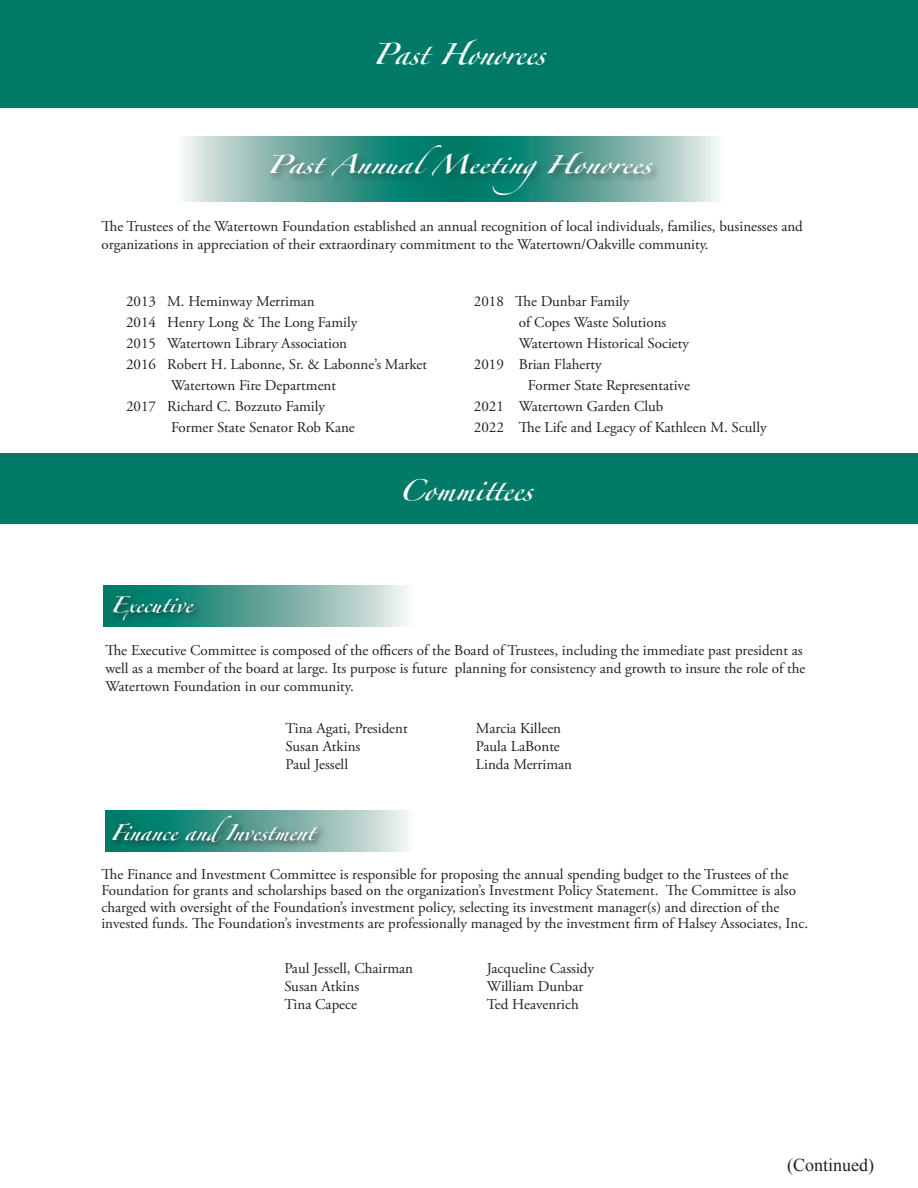
<style>
.page{position:relative;width:918px;height:1188px;background:#fff}
.page>*{position:absolute;margin:0;border:0;box-sizing:border-box;transform-origin:0 0}
.t1{font:48px "Zapfino Forte LT Pro";color:#fff}
.t2{font:41.25px "Zapfino Forte LT Pro";color:#fff;scale:1.16 1}
.t3{font:36px "Zapfino Forte LT Pro";color:#fff}
.t4{font:18px "Times New Roman";color:#231f20}
.t5{font:15px/18px "Adobe Garamond Pro";color:#231f20}
</style>
<div class="page">
<div style="left:0;top:0;width:918px;height:108px;background:#007a67"></div>
<svg style="left:104px;top:585px;width:304px;height:42px;background:#7cb2aa"></svg>
<div style="left:111px;top:594px;width:93px;height:35px;background:#231f20;opacity:.75"></div>
<svg style="left:105px;top:810px;width:304px;height:41px;background:#a7cac4"></svg>
<div style="left:110px;top:813px;width:216px;height:38px;background:#231f20;opacity:.75"></div>
<div style="left:0;top:453px;width:918px;height:71px;background:#007a67"></div>
<svg style="left:182px;top:136px;width:536px;height:65px;background:#a0c6c0"></svg>
<div style="left:269px;top:144px;width:393px;height:61px;background:#231f20;opacity:.4"></div>
<h1 class="t1" style="left:373px;top:19px;width:174px">Past Honorees</h1>
<h2 class="t2" style="left:267px;top:135px;width:333px">Past Annual MeetingHonorees</h2>
<p class="t5" style="left:101px;top:218px;width:703px">The Trustees of the Watertown Foundation established an annual recognition of local individuals, families, businesses and organizations in appreciation of their extraordinary commitment to the Watertown/Oakville community.</p>
<p class="t5" style="left:126px;top:293px;width:190px">2013 M. Heminway Merriman</p>
<p class="t5" style="left:126px;top:314px;width:233px">2014 Henry Long &amp; The Long Family</p>
<p class="t5" style="left:126px;top:335px;width:223px">2015 Watertown Library Association</p>
<p class="t5" style="left:126px;top:356px;width:303px">2016 Robert H. Labonne, Sr. &amp; Labonne’s Market</p>
<p class="t5" style="left:171px;top:377px;width:167px">Watertown Fire Department</p>
<p class="t5" style="left:126px;top:398px;width:201px">2017 Richard C. Bozzuto Family</p>
<p class="t5" style="left:171px;top:419px;width:185px">Former State Senator Rob Kane</p>
<p class="t5" style="left:474px;top:293px;width:157px">2018 The Dunbar Family</p>
<p class="t5" style="left:519px;top:314px;width:149px">of Copes Waste Solutions</p>
<p class="t5" style="left:519px;top:335px;width:172px">Watertown Historical Society</p>
<p class="t5" style="left:474px;top:356px;width:129px">2019 Brian Flaherty</p>
<p class="t5" style="left:528px;top:377px;width:164px">Former State Representative</p>
<p class="t5" style="left:474px;top:398px;width:191px">2021 Watertown Garden Club</p>
<p class="t5" style="left:474px;top:419px;width:294px">2022 The Life and Legacy of Kathleen M. Scully</p>
<h3 class="t3" style="left:110px;top:579px;width:84px">Executive</h3>
<h1 class="t1" style="left:399px;top:456px;width:135px">Committees</h1>
<p class="t5" style="left:105px;top:642px;width:702px">The Executive Committee is composed of the officers of the Board of Trustees, including the immediate past president as well as a member of the board at large. Its purpose is future planning for consistency and growth to insure the role of the<br>Watertown Foundation in our community.</p>
<p class="t5" style="left:286px;top:720px;width:124px">Tina Agati, President<br>Susan Atkins<br>Paul Jessell</p>
<p class="t5" style="left:476px;top:720px;width:98px">Marcia Killeen<br>Paula LaBonte<br>Linda Merriman</p>
<h3 class="t3" style="left:110px;top:807px;width:206px">Finance and Investment</h3>
<p class="t5" style="left:101px;top:866px;width:708px;line-height:16.5px">The Finance and Investment Committee is responsible for proposing the annual spending budget to the Trustees of the Foundation for grants and scholarships based on the organization’s Investment Policy Statement. The Committee is also charged with oversight of the Foundation’s investment policy, selecting its investment manager(s) and direction of the invested funds. The Foundation’s investments are professionally managed by the investment firm of Halsey Associates, Inc.</p>
<p class="t5" style="left:284px;top:959px;width:130px">Paul Jessell, Chairman<br>Susan Atkins<br>Tina Capece</p>
<p class="t5" style="left:487px;top:959px;width:109px">Jacqueline Cassidy<br>William Dunbar<br>Ted Heavenrich</p>
<p class="t4" style="left:787px;top:1153px;width:88px">(Continued)</p>
</div>
